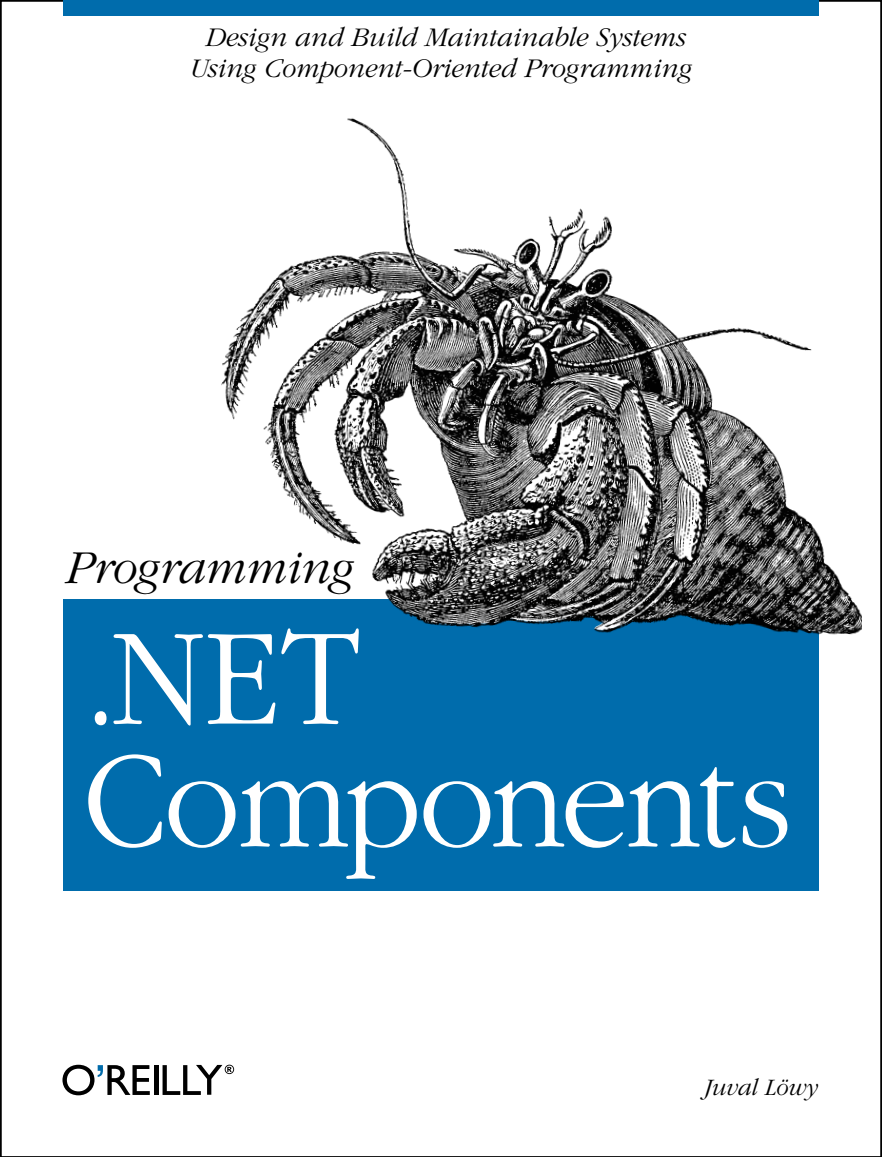
<style>
.page{position:relative;width:882px;height:1157px;background:#fff}
.page>*{position:absolute;margin:0;border:0;box-sizing:border-box;transform-origin:0 0}
.t1{font:300 143.5px/122.5px "Garamond";letter-spacing:-.02em;color:#fff;scale:.94 1}
.t2{font:italic 300 49px "Garamond";letter-spacing:-.01em;color:#000}
.t3{font:italic 300 28px/31.5px "Garamond";color:#000;text-align:center}
.t4{font:italic 300 24.5px "Garamond";color:#000}
</style>
<div class="page">
<div style="left:63px;top:599px;width:756px;height:291px;background:#006cac"></div>
<div style="left:63px;top:0;width:756px;height:16px;background:#006cac"></div>
<svg style="left:62px;top:1065px;width:88px;height:30px"></svg>
<hr style="left:154px;top:1065px;width:4px;height:30px;background:#000">
<svg style="left:163px;top:1064px;width:71px;height:31px"></svg>
<img style="left:221px;top:118px;width:640px;height:517px">
<p class="t3" style="left:189px;top:24px;width:504px">Design and Build Maintainable Systems<br>Using Component-Oriented Programming</p>
<h2 class="t2" style="left:63px;top:549px;width:290px">Programming</h2>
<h1 class="t1" style="left:83px;top:628px;width:756px">.NET<br>Components</h1>
<p class="t4" style="left:703px;top:1078px;width:115px">Juval Löwy</p>
</div>
